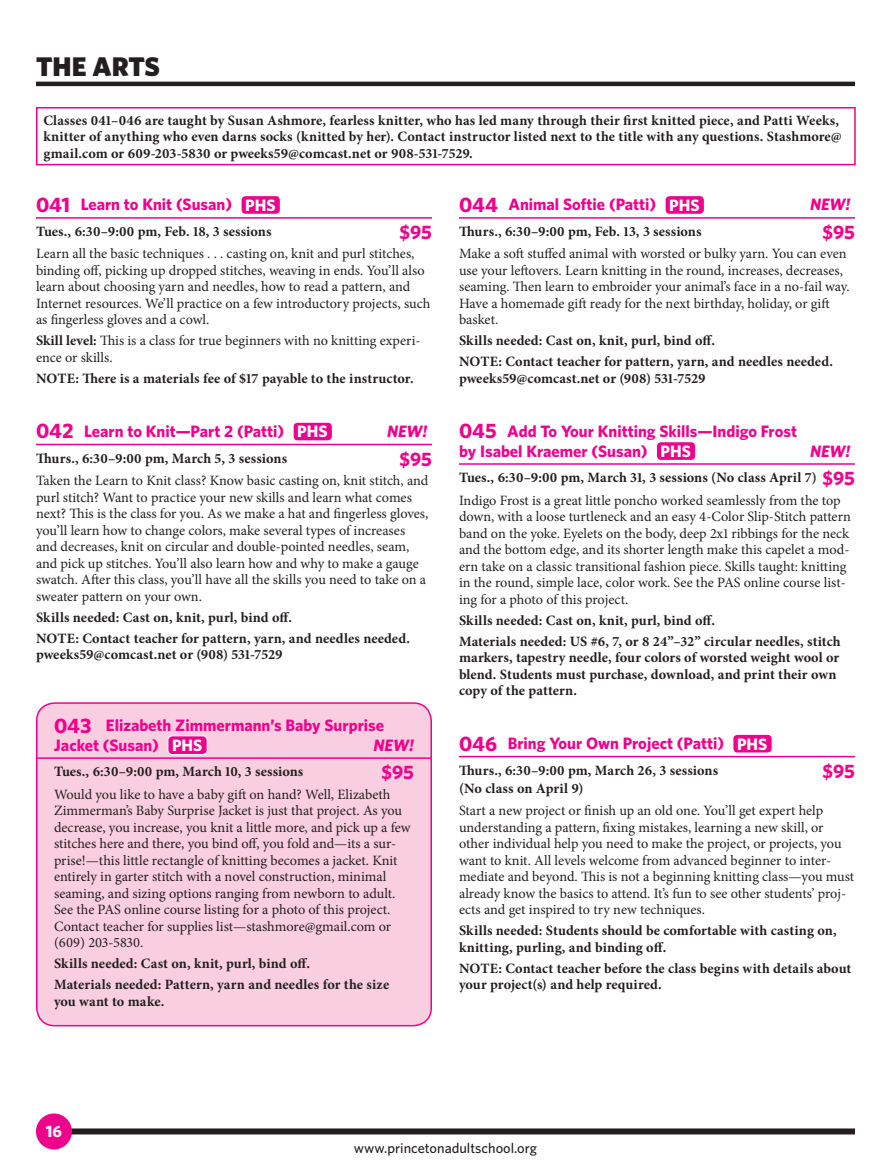
<style>
.page{position:relative;width:891px;height:1175px;background:#fff}
.page>*{position:absolute;margin:0;border:0;box-sizing:border-box;transform-origin:0 0}
.t1{font:900 27px "Whitney";color:#231f20}
.t2{font:700 19.5px "Whitney";letter-spacing:-.01em;color:#ed028c}
.t3{font:700 16.5px/19.5px "Whitney";color:#ed028c}
.t4{font:italic 700 16.5px "Whitney";color:#ed028c}
.t5{font:700 16.5px "Whitney";color:#fff}
.t6{font:14.25px/16.5px "Minion Pro";letter-spacing:-.005em;color:#231f20}
.t7{font:700 14.25px/16.5px "Minion Pro";letter-spacing:.005em;color:#231f20}
.t8{font:500 14.25px "Whitney";color:#231f20}
.s1{font-size:21px}
.s2{color:#fff}
.s3{font-weight:700}
.s4{font-family:"Whitney";font-weight:700;font-size:19.5px;color:#ed028c}
</style>
<div class="page">
<div style="left:69px;top:1128px;width:786px;height:6px;background:#231f20"></div>
<div style="left:36px;top:1113px;width:36px;height:36px;background:#ed028c;border-radius:50%"></div>
<div style="left:37px;top:703px;width:394px;height:322px;background:#f9cee0;border-radius:18px"></div>
<div style="left:36px;top:702px;width:396px;height:324px;border:2px solid #ed028c;border-radius:18px"></div>
<hr style="left:36px;top:82px;width:819px;height:4px;background:#231f20">
<div style="left:36px;top:107px;width:820px;height:58px;border:2px solid #ed028c"></div>
<hr style="left:36px;top:217px;width:396px;height:2px;background:#ed028c">
<hr style="left:36px;top:444px;width:396px;height:1px;background:#ed028c">
<hr style="left:36px;top:757px;width:396px;height:2px;background:#ed028c">
<div style="left:241px;top:195px;width:39px;height:19px;background:#ed028c;border-radius:4px"></div>
<div style="left:240px;top:195px;width:41px;height:20px;border:1px solid #fff;border-radius:4px"></div>
<div style="left:293px;top:422px;width:39px;height:19px;background:#ed028c;border-radius:4px"></div>
<div style="left:292px;top:421px;width:41px;height:20px;border:1px solid #fff;border-radius:4px"></div>
<div style="left:168px;top:735px;width:39px;height:19px;background:#ed028c;border-radius:4px"></div>
<div style="left:167px;top:735px;width:41px;height:20px;border:1px solid #fff;border-radius:4px"></div>
<hr style="left:459px;top:217px;width:396px;height:2px;background:#ed028c">
<hr style="left:459px;top:463px;width:396px;height:2px;background:#ed028c">
<hr style="left:459px;top:756px;width:396px;height:1px;background:#ed028c">
<div style="left:665px;top:195px;width:39px;height:19px;background:#ed028c;border-radius:4px"></div>
<div style="left:664px;top:195px;width:41px;height:20px;border:1px solid #fff;border-radius:4px"></div>
<div style="left:656px;top:441px;width:40px;height:19px;background:#ed028c;border-radius:4px"></div>
<div style="left:656px;top:441px;width:40px;height:20px;border:1px solid #fff;border-radius:4px"></div>
<div style="left:733px;top:734px;width:39px;height:19px;background:#ed028c;border-radius:4px"></div>
<div style="left:732px;top:733px;width:41px;height:20px;border:1px solid #fff;border-radius:4px"></div>
<h1 class="t1" style="left:36px;top:50px;width:125px">THE ARTS</h1>
<p class="t7" style="left:44px;top:112px;width:800px">Classes 041–046 are taught by Susan Ashmore, fearless knitter, who has led many through their first knitted piece, and Patti Weeks, knitter of anything who even darns socks (knitted by her). Contact instructor listed next to the title with any questions. Stashmore@ gmail.com or 609-203-5830 or pweeks59@comcast.net or 908-531-7529.</p>
<p class="t3" style="left:36px;top:194px;width:241px"><span class="s1">041</span> Learn to Knit (Susan) <span class="s2">PHS</span></p>
<p class="t7" style="left:36px;top:223px;width:237px">Tues., 6:30–9:00 pm, Feb. 18, 3 sessions</p>
<h2 class="t2" style="left:399px;top:220px;width:34px">$95</h2>
<p class="t6" style="left:36px;top:246px;width:396px">Learn all the basic techniques . . . casting on, knit and purl stitches, binding off, picking up dropped stitches, weaving in ends. You’ll also learn about choosing yarn and needles, how to read a pattern, and Internet resources. We’ll practice on a few introductory projects, such as fingerless gloves and a cowl.</p>
<p class="t6" style="left:36px;top:333px;width:386px"><span class="s3">Skill level:</span> This is a class for true beginners with no knitting experi&shy;ence or skills.</p>
<p class="t7" style="left:36px;top:370px;width:379px">NOTE: There is a materials fee of $17 payable to the instructor.</p>
<p class="t3" style="left:36px;top:421px;width:293px"><span class="s1">042</span> Learn to Knit—Part 2 (Patti) <span class="s2">PHS</span></p>
<p class="t4" style="left:387px;top:421px;width:42px">NEW!</p>
<p class="t7" style="left:36px;top:449px;width:253px">Thurs., 6:30–9:00 pm, March 5, 3 sessions</p>
<h2 class="t2" style="left:399px;top:447px;width:34px">$95</h2>
<p class="t6" style="left:36px;top:472px;width:394px">Taken the Learn to Knit class? Know basic casting on, knit stitch, and purl stitch? Want to practice your new skills and learn what comes next? This is the class for you. As we make a hat and fingerless gloves, you’ll learn how to change colors, make several types of increases and decreases, knit on circular and double-pointed needles, seam, and pick up stitches. You’ll also learn how and why to make a gauge swatch. After this class, you’ll have all the skills you need to take on a sweater pattern on your own.</p>
<p class="t7" style="left:36px;top:606px;width:376px;line-height:21px">Skills needed: Cast on, knit, purl, bind off.<br>NOTE: Contact teacher for pattern, yarn, and needles needed.</p>
<p class="t7" style="left:36px;top:646px;width:248px">pweeks59@comcast.net or (908) 531-7529</p>
<p class="t3" style="left:459px;top:194px;width:242px"><span class="s1">044</span> Animal Softie (Patti) <span class="s2">PHS</span></p>
<p class="t4" style="left:810px;top:195px;width:42px">NEW!</p>
<p class="t7" style="left:459px;top:223px;width:244px">Thurs., 6:30–9:00 pm, Feb. 13, 3 sessions</p>
<h2 class="t2" style="left:822px;top:220px;width:34px">$95</h2>
<p class="t6" style="left:459px;top:246px;width:392px">Make a soft stuffed animal with worsted or bulky yarn. You can even use your leftovers. Learn knitting in the round, increases, decreases, seaming. Then learn to embroider your animal’s face in a no-fail way.<br>Have a homemade gift ready for the next birthday, holiday, or gift basket.</p>
<p class="t7" style="left:459px;top:330px;width:376px;line-height:21px">Skills needed: Cast on, knit, purl, bind off.<br>NOTE: Contact teacher for pattern, yarn, and needles needed.</p>
<p class="t7" style="left:459px;top:370px;width:248px">pweeks59@comcast.net or (908) 531-7529</p>
<p class="t3" style="left:459px;top:421px;width:340px"><span class="s1">045</span> Add To Your Knitting Skills—Indigo Frost by Isabel Kraemer (Susan) <span class="s2">PHS</span></p>
<p class="t4" style="left:810px;top:441px;width:42px">NEW!</p>
<p class="t6" style="left:459px;top:466px;width:398px;line-height:22.5px"><span class="s3">Tues., 6:30–9:00 pm, March 31, 3 sessions (No class April 7)</span> <span class="s4">$95<br></span>Indigo Frost is a great little poncho worked seamlessly from the top</p>
<p class="t6" style="left:459px;top:508px;width:393px">down, with a loose turtleneck and an easy 4-Color Slip-Stitch pattern band on the yoke. Eyelets on the body, deep 2x1 ribbings for the neck and the bottom edge, and its shorter length make this capelet a mod&shy;ern take on a classic transitional fashion piece. Skills taught: knitting in the round, simple lace, color work. See the PAS online course list&shy;ing for a photo of this project.</p>
<p class="t7" style="left:459px;top:609px;width:383px;line-height:21px">Skills needed: Cast on, knit, purl, bind off.<br>Materials needed: US #6, 7, or 8 24”–32” circular needles, stitch</p>
<p class="t7" style="left:459px;top:649px;width:382px">markers, tapestry needle, four colors of worsted weight wool or blend. Students must purchase, download, and print their own copy of the pattern.</p>
<p class="t3" style="left:459px;top:733px;width:310px"><span class="s1">046</span> Bring Your Own Project (Patti) <span class="s2">PHS</span></p>
<p class="t7" style="left:459px;top:761px;width:261px">Thurs., 6:30–9:00 pm, March 26, 3 sessions</p>
<h2 class="t2" style="left:822px;top:759px;width:34px">$95</h2>
<p class="t7" style="left:459px;top:779px;width:126px">(No class on April 9)</p>
<p class="t6" style="left:459px;top:802px;width:397px">Start a new project or finish up an old one. You’ll get expert help understanding a pattern, fixing mistakes, learning a new skill, or other individual help you need to make the project, or projects, you want to knit. All levels welcome from advanced beginner to inter&shy;mediate and beyond. This is not a beginning knitting class—you must already know the basics to attend. It’s fun to see other students’ proj&shy;ects and get inspired to try new techniques.</p>
<p class="t7" style="left:459px;top:922px;width:379px">Skills needed: Students should be comfortable with casting on, knitting, purling, and binding off.</p>
<p class="t7" style="left:459px;top:959px;width:394px">NOTE: Contact teacher before the class begins with details about your project(s) and help required.</p>
<p class="t3" style="left:54px;top:715px;width:332px"><span class="s1">043</span> Elizabeth Zimmermann’s Baby Surprise<br>Jacket (Susan) <span class="s2">PHS</span></p>
<p class="t4" style="left:374px;top:735px;width:42px">NEW!</p>
<p class="t7" style="left:54px;top:763px;width:251px">Tues., 6:30–9:00 pm, March 10, 3 sessions</p>
<h2 class="t2" style="left:381px;top:760px;width:34px">$95</h2>
<p class="t6" style="left:54px;top:786px;width:358px">Would you like to have a baby gift on hand? Well, Elizabeth Zimmerman’s Baby Surprise Jacket is just that project. As you decrease, you increase, you knit a little more, and pick up a few stitches here and there, you bind off, you fold and—its a sur&shy;prise!—this little rectangle of knitting becomes a jacket. Knit entirely in garter stitch with a novel construction, minimal seaming, and sizing options ranging from newborn to adult.<br>See the PAS online course listing for a photo of this project.<br>Contact teacher for supplies list—stashmore@gmail.com or (609) 203-5830.</p>
<p class="t7" style="left:54px;top:953px;width:337px;line-height:21px">Skills needed: Cast on, knit, purl, bind off.<br>Materials needed: Pattern, yarn and needles for the size</p>
<p class="t7" style="left:54px;top:992px;width:112px">you want to make.</p>
<p class="t5" style="left:46px;top:1121px;width:18px">16</p>
<p class="t8" style="left:354px;top:1139px;width:185px">www.princetonadultschool.org</p>
</div>
